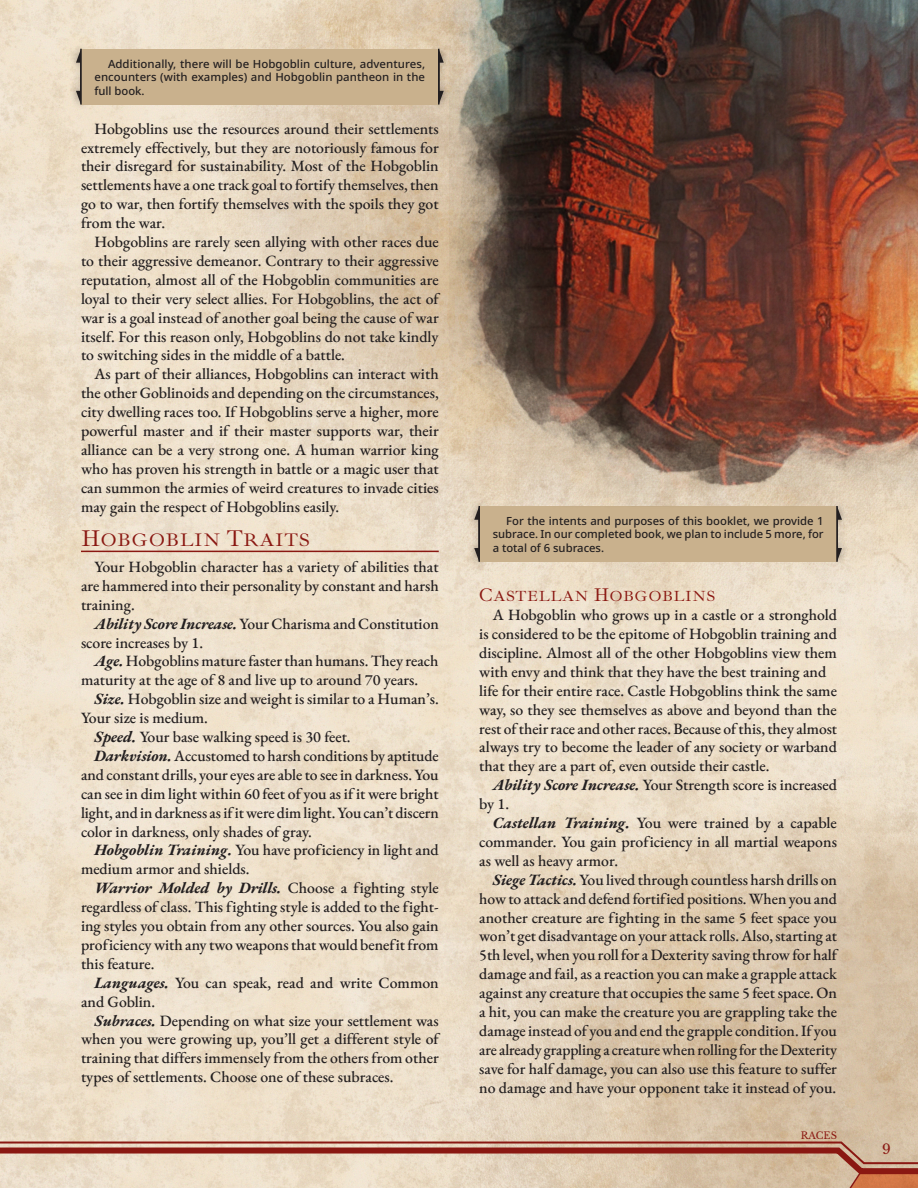
<style>
.page{position:relative;width:918px;height:1188px;background:#fff}
.page>*{position:absolute;margin:0;border:0;box-sizing:border-box;transform-origin:0 0}
.Header_2{font:23.25px "Ibarra Real Nova";color:#8a1812}
.Header_3{font:18.75px "Ibarra Real Nova";color:#8a1812}
.Main_Bold_Italic_Sub{font:500 15.75px/18.9px "EB Garamond";color:#231f20}
.Main_Body_Serif{font:500 15.75px/18.9px "EB Garamond";color:#231f20;text-align:justify}
.Main_Body_Serif_Inde{font:500 15.75px/18.9px "EB Garamond";color:#231f20;text-align:justify}
.t1{font:13.5px "Libre Baskerville";color:#8a1812}
.C__Sidebar_Body{font:500 11.25px/13.5px "Noto Sans";color:#231f20;text-align:justify}
.t2{font:9.75px "Libre Baskerville";color:#8a1812}
.s1{font-weight:400;font-style:italic}
</style>
<div class="page">
<img style="left:0;top:0;width:918px;height:1140px">
<div style="left:825px;top:500px;width:24px;height:68px;background:#231f20;opacity:.45"></div>
<svg style="left:838px;top:511px;width:4px;height:9px"></svg>
<svg style="left:838px;top:548px;width:4px;height:14px"></svg>
<div style="left:467px;top:500px;width:24px;height:68px;background:#231f20;opacity:.45"></div>
<svg style="left:474px;top:511px;width:4px;height:9px"></svg>
<svg style="left:474px;top:548px;width:4px;height:14px"></svg>
<div style="left:427px;top:43px;width:24px;height:68px;background:#231f20;opacity:.45"></div>
<svg style="left:440px;top:49px;width:4px;height:14px"></svg>
<svg style="left:440px;top:91px;width:4px;height:14px"></svg>
<div style="left:69px;top:43px;width:24px;height:68px;background:#231f20;opacity:.45"></div>
<svg style="left:76px;top:49px;width:4px;height:14px"></svg>
<svg style="left:76px;top:91px;width:4px;height:14px"></svg>
<div style="left:81px;top:49px;width:358px;height:56px;background:#c9b18d"></div>
<hr style="left:80px;top:49px;width:2px;height:56px;background:#231f20">
<hr style="left:438px;top:49px;width:2px;height:56px;background:#231f20">
<hr style="left:81px;top:551px;width:358px;height:1px;background:#8a1812">
<div style="left:479px;top:506px;width:358px;height:56px;background:#c9b18d"></div>
<hr style="left:478px;top:506px;width:2px;height:56px;background:#231f20">
<hr style="left:836px;top:506px;width:2px;height:56px;background:#231f20">
<img style="left:449px;top:0;width:469px;height:511px">
<svg style="left:0;top:1140px;width:918px;height:48px;background:#d4b19b"></svg>
<p class="C__Sidebar_Body" style="left:94px;top:57px;width:332px;text-indent:14px">Additionally, there will be Hobgoblin culture, adventures, encounters (with examples) and Hobgoblin pantheon in the full book.</p>
<p class="Main_Body_Serif" style="left:81px;top:119px;width:359px;text-indent:14px">Hobgoblins use the resources around their settlements extremely effectively, but they are notoriously famous for their disregard for sustainability. Most of the Hobgoblin settlements have a one track goal to fortify themselves, then go to war, then fortify themselves with the spoils they got from the war.</p>
<p class="Main_Body_Serif" style="left:81px;top:232px;width:359px;text-indent:14px">Hobgoblins are rarely seen allying with other races due to their aggressive demeanor. Contrary to their aggressive reputation, almost all of the Hobgoblin communities are loyal to their very select allies. For Hobgoblins, the act of war is a goal instead of another goal being the cause of war itself. For this reason only, Hobgoblins do not take kindly to switching sides in the middle of a battle.</p>
<p class="Main_Body_Serif" style="left:81px;top:365px;width:359px;text-indent:14px">As part of their alliances, Hobgoblins can interact with the other Goblinoids and depending on the circumstances, city dwelling races too. If Hobgoblins serve a higher, more powerful master and if their master supports war, their alliance can be a very strong one. A human warrior king who has proven his strength in battle or a magic user that can summon the armies of weird creatures to invade cities may gain the respect of Hobgoblins easily.</p>
<p class="Header_2" style="left:81px;top:526px;width:231px">Hobgoblin Traits</p>
<p class="Main_Body_Serif" style="left:81px;top:557px;width:359px;text-indent:14px">Your Hobgoblin character has a variety of abilities that are hammered into their personality by constant and harsh training.</p>
<p class="Main_Bold_Italic_Sub" style="left:81px;top:614px;width:359px;text-indent:14px"><span class="s1">Ability Score Increase.</span> Your Charisma and Constitution score increases by 1.</p>
<p class="Main_Bold_Italic_Sub" style="left:81px;top:652px;width:359px;text-indent:14px"><span class="s1">Age.</span> Hobgoblins mature faster than humans. They reach maturity at the age of 8 and live up to around 70 years.</p>
<p class="Main_Bold_Italic_Sub" style="left:81px;top:690px;width:359px;text-indent:14px"><span class="s1">Size.</span> Hobgoblin size and weight is similar to a Human’s.<br>Your size is medium.</p>
<p class="Main_Bold_Italic_Sub" style="left:94px;top:727px;width:258px"><span class="s1">Speed.</span> Your base walking speed is 30 feet.</p>
<p class="Main_Bold_Italic_Sub" style="left:81px;top:746px;width:359px;text-align:justify;text-indent:14px"><span class="s1">Darkvision.</span> Accustomed to harsh conditions by aptitude and constant drills, your eyes are able to see in darkness. You can see in dim light within 60 feet of you as if it were bright light, and in darkness as if it were dim light. You can’t discern color in darkness, only shades of gray.</p>
<p class="Main_Bold_Italic_Sub" style="left:81px;top:841px;width:359px;text-indent:14px"><span class="s1">Hobgoblin Training.</span> You have proficiency in light and medium armor and shields.</p>
<p class="Main_Bold_Italic_Sub" style="left:81px;top:879px;width:359px;text-align:justify;text-indent:14px"><span class="s1">Warrior Molded by Drills.</span> Choose a fighting style regardless of class. This fighting style is added to the fight&shy;ing styles you obtain from any other sources. You also gain proficiency with any two weapons that would benefit from this feature.</p>
<p class="Main_Bold_Italic_Sub" style="left:81px;top:973px;width:359px;text-indent:14px"><span class="s1">Languages.</span> You can speak, read and write Common and Goblin.</p>
<p class="Main_Bold_Italic_Sub" style="left:81px;top:1011px;width:359px;text-align:justify;text-indent:14px"><span class="s1">Subraces.</span> Depending on what size your settlement was when you were growing up, you’ll get a different style of training that differs immensely from the others from other types of settlements. Choose one of these subraces.</p>
<p class="C__Sidebar_Body" style="left:493px;top:514px;width:333px;text-indent:14px">For the intents and purposes of this booklet, we provide 1 subrace. In our completed book, we plan to include 5 more, for a total of 6 subraces.</p>
<p class="Header_3" style="left:479px;top:585px;width:238px">Castellan Hobgoblins</p>
<p class="Main_Body_Serif" style="left:479px;top:606px;width:359px;text-indent:14px">A Hobgoblin who grows up in a castle or a stronghold is considered to be the epitome of Hobgoblin training and discipline. Almost all of the other Hobgoblins view them with envy and think that they have the best training and</p>
<p class="Main_Body_Serif_Inde" style="left:479px;top:681px;width:359px">life for their entire race. Castle Hobgoblins think the same way, so they see themselves as above and beyond than the rest of their race and other races. Because of this, they almost always try to become the leader of any society or warband that they are a part of, even outside their castle.</p>
<p class="Main_Bold_Italic_Sub" style="left:479px;top:776px;width:359px;text-indent:14px"><span class="s1">Ability Score Increase.</span> Your Strength score is increased by 1.</p>
<p class="Main_Bold_Italic_Sub" style="left:479px;top:813px;width:359px;text-align:justify;text-indent:14px"><span class="s1">Castellan Training.</span> You were trained by a capable commander. You gain proficiency in all martial weapons as well as heavy armor.</p>
<p class="Main_Bold_Italic_Sub" style="left:479px;top:870px;width:359px;text-align:justify;text-indent:14px"><span class="s1">Siege Tactics.</span> You lived through countless harsh drills on how to attack and defend fortified positions. When you and another creature are fighting in the same 5 feet space you won’t get disadvantage on your attack rolls. Also, starting at 5th level, when you roll for a Dexterity saving throw for half damage and fail, as a reaction you can make a grapple attack against any creature that occupies the same 5 feet space. On a hit, you can make the creature you are grappling take the damage instead of you and end the grapple condition. If you are already grappling a creature when rolling for the Dexterity save for half damage, you can also use this feature to suffer no damage and have your opponent take it instead of you.</p>
<p class="t2" style="left:801px;top:1129px;width:38px">RACES</p>
<p class="t1" style="left:882px;top:1141px;width:10px">9</p>
</div>
